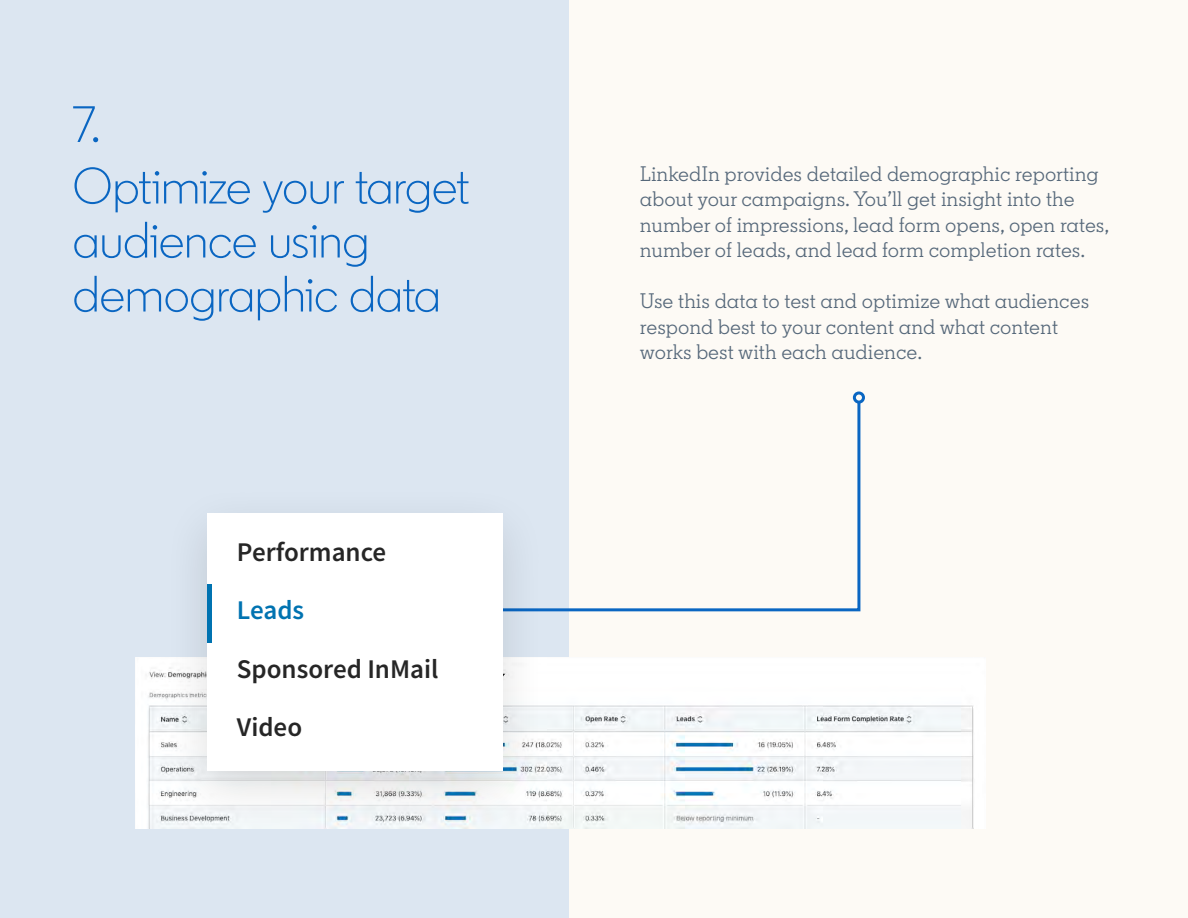
<style>
.page{position:relative;width:1188px;height:918px;background:#fdfaf5}
.page>*{position:absolute;margin:0;border:0;box-sizing:border-box;transform-origin:0 0}
.t1{font:300 51px/54px "Community";letter-spacing:-.01em;color:#0a66c2}
.t2{font:600 27px/58.5px "Source Sans Pro";color:#262626}
.t3{font:600 27px "Source Sans Pro";letter-spacing:-.005em;color:#0073b1}
.t4{font:21px/25.5px "Community Slab";color:#56687a}
</style>
<div class="page">
<div style="left:0;top:0;width:568px;height:918px;background:#dce6f1"></div>
<img style="left:136px;top:657px;width:838px;height:171px">
<svg style="left:548px;top:400px;width:313px;height:213px"></svg>
<div style="left:853px;top:392px;width:12px;height:12px;border:3px solid #0a66c2;border-radius:50%"></div>
<div style="left:161px;top:482px;width:387px;height:350px;background:#000;opacity:.13"></div>
<div style="left:207px;top:513px;width:295px;height:258px;background:#fff"></div>
<div style="left:207px;top:584px;width:5px;height:58px;background:#0073b1"></div>
<h1 class="t1" style="left:73px;top:98px;width:30px">7.</h1>
<h1 class="t1" style="left:73px;top:159px;width:398px">Optimize your target audience using demographic data</h1>
<p class="t4" style="left:640px;top:161px;width:471px">LinkedIn provides detailed demographic reporting about your campaigns. You’ll get insight into the number of impressions, lead form opens, open rates, number of leads, and lead form completion rates.</p>
<p class="t4" style="left:640px;top:289px;width:451px">Use this data to test and optimize what audiences respond best to your content and what content works best with each audience.</p>
<p class="t2" style="left:237px;top:522px;width:151px">Performance</p>
<p class="t3" style="left:237px;top:592px;width:69px">Leads</p>
<p class="t2" style="left:237px;top:639px;width:203px">Sponsored InMail<br>Video</p>
</div>
